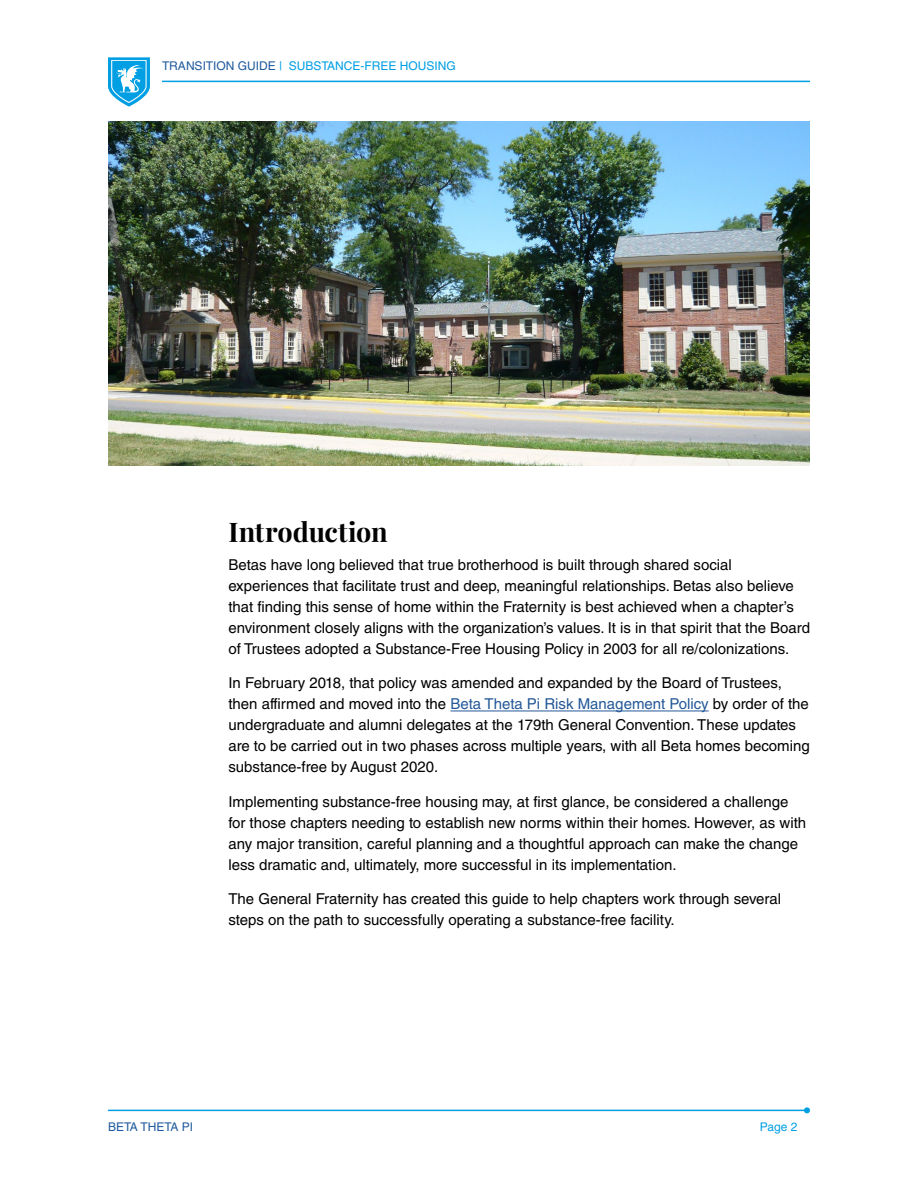
<style>
.page{position:relative;width:918px;height:1188px;background:#fff}
.page>*{position:absolute;margin:0;border:0;box-sizing:border-box;transform-origin:0 0}
.t1{font:700 27px "Playfair Display";color:#000}
.t2{font:15px/21px "Helvetica LT Std";color:#000}
.t3{font:12px "Helvetica LT Std";color:#009fe3}
.t4{font:12px "Helvetica LT Std";color:#205a9e}
.s1{color:#205a9e}
.s2{color:#245897}
</style>
<div class="page">
<hr style="left:108px;top:1110px;width:699px;height:1px;background:#009fe3">
<svg style="left:804px;top:1107px;width:6px;height:6px"></svg>
<svg style="left:108px;top:57px;width:42px;height:50px"></svg>
<hr style="left:162px;top:81px;width:648px;height:1px;background:#009fe3">
<hr style="left:450px;top:711px;width:259px;height:1px;background:#245897">
<img style="left:108px;top:122px;width:702px;height:344px">
<p class="t3" style="left:162px;top:59px;width:295px"><span class="s1">TRANSITION GUIDE</span> | SUBSTANCE-FREE HOUSING</p>
<h1 class="t1" style="left:228px;top:515px;width:161px">Introduction</h1>
<p class="t2" style="left:228px;top:554px;width:583px">Betas have long believed that true brotherhood is built through shared social experiences that facilitate trust and deep, meaningful relationships. Betas also believe that finding this sense of home within the Fraternity is best achieved when a chapter’s environment closely aligns with the organization’s values. It is in that spirit that the Board of Trustees adopted a Substance-Free Housing Policy in 2003 for all re/colonizations.</p>
<p class="t2" style="left:228px;top:673px;width:583px">In February 2018, that policy was amended and expanded by the Board of Trustees, then affirmed and moved into the <span class="s2">Beta Theta Pi Risk Management Policy</span> by order of the undergraduate and alumni delegates at the 179th General Convention. These updates are to be carried out in two phases across multiple years, with all Beta homes becoming substance-free by August 2020.</p>
<p class="t2" style="left:228px;top:791px;width:579px">Implementing substance-free housing may, at first glance, be considered a challenge for those chapters needing to establish new norms within their homes. However, as with any major transition, careful planning and a thoughtful approach can make the change less dramatic and, ultimately, more successful in its implementation.</p>
<p class="t2" style="left:228px;top:889px;width:554px">The General Fraternity has created this guide to help chapters work through several steps on the path to successfully operating a substance-free facility.</p>
<p class="t4" style="left:108px;top:1119px;width:87px">BETA THETA PI</p>
<p class="t3" style="left:760px;top:1119px;width:39px">Page 2</p>
</div>
